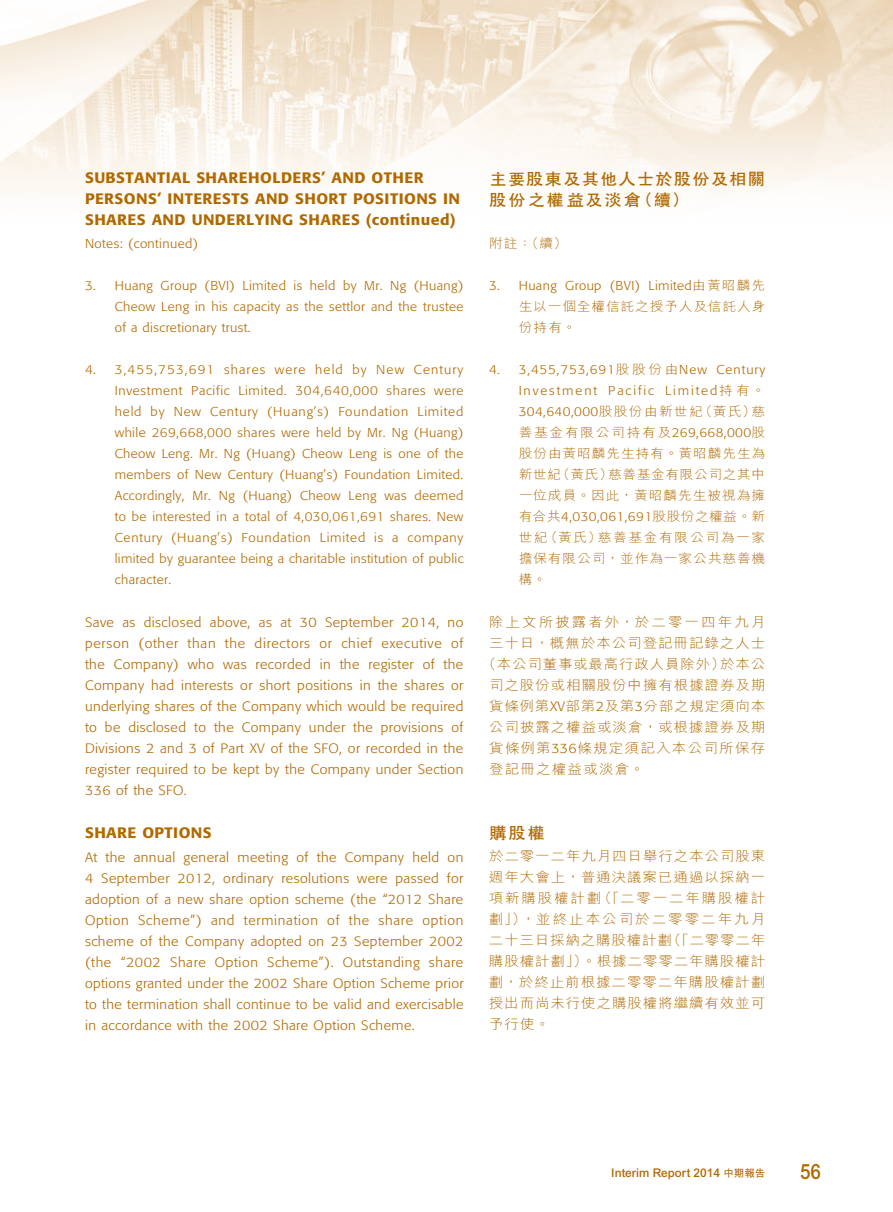
<style>
.page{position:relative;width:893px;height:1212px;background:#fff}
.page>*{position:absolute;margin:0;border:0;box-sizing:border-box;transform-origin:0 0}
.t1{font:500 21px "Arial MT Std";color:#b06900;scale:.9 1}
.t2{font:700 16.5px/21px "C Hei 2 HK";letter-spacing:.035em;color:#b06900;scale:1.08 1}
.t3{font:500 15px/21px "Formata";letter-spacing:.03em;color:#b06900;scale:1.05 1}
.t4{font:300 13.5px/21px "Formata";letter-spacing:.03em;color:#b06900;text-align:justify;scale:1.05 1}
.t5{font:300 13.5px/21px "M Hei HK";letter-spacing:.06em;color:#b06900;text-align:justify;scale:1.08 1}
.t6{font:300 13.5px "M Hei HK";letter-spacing:.08em;color:#b06900;scale:1.08 1}
.t7{font:300 13.5px "M Hei HK";letter-spacing:.135em;color:#b06900;scale:1.08 1}
.t8{font:300 12.75px/21px "Formata";letter-spacing:.03em;color:#b06900;text-align:justify;scale:1.05 1}
.t9{font:300 12.75px/21px "M Hei HK";letter-spacing:.06em;color:#b06900;text-align:justify;scale:1.08 1}
.t10{font:300 12.75px/21px "Formata";letter-spacing:.14em;color:#b06900;text-align:right;scale:1.05 1}
.t11{font:500 12px "Arial MT Std";color:#b06900}
.s1{font-family:"M Hei HK"}
.s2{font-family:"Formata"}
.s3{font-family:"M Hei HK";font-weight:700;font-size:10.5px}
</style>
<div class="page">
<img style="left:0;top:0;width:893px;height:192px">
<p class="t3" style="left:85px;top:167px;width:359px">SUBSTANTIAL SHAREHOLDERS’ AND OTHER<br>PERSONS’ INTERESTS AND SHORT POSITIONS IN<br>SHARES AND UNDERLYING SHARES (continued)</p>
<p class="t8" style="left:85px;top:233px;width:109px">Notes: (continued)</p>
<p class="t8" style="left:115px;top:275px;width:333px;text-indent:-30px">3. Huang Group (BVI) Limited is held by Mr. Ng (Huang)<br>Cheow Leng in his capacity as the settlor and the trustee of a discretionary trust.</p>
<p class="t8" style="left:115px;top:359px;width:334px;text-indent:-30px">4. 3,455,753,691 shares were held by New Century Investment Pacific Limited. 304,640,000 shares were held by New Century (Huang’s) Foundation Limited while 269,668,000 shares were held by Mr. Ng (Huang)<br>Cheow Leng. Mr. Ng (Huang) Cheow Leng is one of the members of New Century (Huang’s) Foundation Limited.<br>Accordingly, Mr. Ng (Huang) Cheow Leng was deemed to be interested in a total of 4,030,061,691 shares. New Century (Huang’s) Foundation Limited is a company limited by guarantee being a charitable institution of public character.</p>
<p class="t4" style="left:85px;top:612px;width:362px">Save as disclosed above, as at 30 September 2014, no person (other than the directors or chief executive of the Company) who was recorded in the register of the Company had interests or short positions in the shares or underlying shares of the Company which would be required to be disclosed to the Company under the provisions of Divisions 2 and 3 of Part XV of the SFO, or recorded in the register required to be kept by the Company under Section 336 of the SFO.</p>
<p class="t3" style="left:85px;top:822px;width:122px">SHARE OPTIONS</p>
<p class="t4" style="left:85px;top:847px;width:362px">At the annual general meeting of the Company held on 4 September 2012, ordinary resolutions were passed for adoption of a new share option scheme (the “2012 Share Option Scheme”) and termination of the share option scheme of the Company adopted on 23 September 2002 (the “2002 Share Option Scheme”). Outstanding share options granted under the 2002 Share Option Scheme prior to the termination shall continue to be valid and exercisable in accordance with the 2002 Share Option Scheme.</p>
<p class="t2" style="left:489px;top:167px;width:257px">主要股東及其他人士於股份及相關股份之權益及淡倉（續）</p>
<p class="t9" style="left:489px;top:232px;width:74px">附註：（續）</p>
<p class="t8" style="left:489px;top:275px;width:265px">3. Huang Group (BVI) Limited<span class="s1">由黃昭麟先</span></p>
<p class="t9" style="left:519px;top:295px;width:230px">生以一個全權信託之授予人及信託人身份持有。</p>
<p class="t10" style="left:489px;top:359px;width:265px">4. 3,455,753,691<span class="s1">股股份由</span>New Century<br>Investment Pacific Limited<span class="s1">持有。</span></p>
<p class="t9" style="left:519px;top:400px;width:230px"><span class="s2">304,640,000</span>股股份由新世紀（黃氏）慈善基金有限公司持有及<span class="s2">269,668,000</span>股股份由黃昭麟先生持有。黃昭麟先生為新世紀（黃氏）慈善基金有限公司之其中一位成員。因此，黃昭麟先生被視為擁</p>
<p class="t8" style="left:519px;top:506px;width:236px"><span class="s1">有合共</span>4,030,061,691<span class="s1">股股份之權益。新</span></p>
<p class="t9" style="left:519px;top:526px;width:230px">世紀（黃氏）慈善基金有限公司為一家擔保有限公司，並作為一家公共慈善機構。</p>
<p class="t7" style="left:489px;top:612px;width:257px">除上文所披露者外，於二零一四年九月</p>
<p class="t5" style="left:489px;top:632px;width:257px">三十日，概無於本公司登記冊記錄之人士</p>
<p class="t5" style="left:482px;top:653px;width:264px">（本公司董事或最高行政人員除外）於本公</p>
<p class="t5" style="left:489px;top:674px;width:257px">司之股份或相關股份中擁有根據證券及期</p>
<p class="t5" style="left:489px;top:695px;width:257px">貨條例第<span class="s2">XV</span>部第<span class="s2">2</span>及第<span class="s2">3</span>分部之規定須向本</p>
<p class="t5" style="left:489px;top:716px;width:257px">公司披露之權益或淡倉，或根據證券及期</p>
<p class="t6" style="left:489px;top:738px;width:257px">貨條例第<span class="s2">336</span>條規定須記入本公司所保存</p>
<p class="t6" style="left:489px;top:759px;width:145px">登記冊之權益或淡倉。</p>
<p class="t2" style="left:489px;top:821px;width:54px">購股權</p>
<p class="t5" style="left:489px;top:845px;width:258px">於二零一二年九月四日舉行之本公司股東週年大會上，普通決議案已通過以採納一項新購股權計劃（「二零一二年購股權計劃」），並終止本公司於二零零二年九月二十三日採納之購股權計劃（「二零零二年購股權計劃」）。根據二零零二年購股權計劃，於終止前根據二零零二年購股權計劃授出而尚未行使之購股權將繼續有效並可予行使。</p>
<p class="t11" style="left:611px;top:1165px;width:156px">Interim Report 2014 <span class="s3">中期報告</span></p>
<h1 class="t1" style="left:800px;top:1159px;width:25px">56</h1>
</div>
